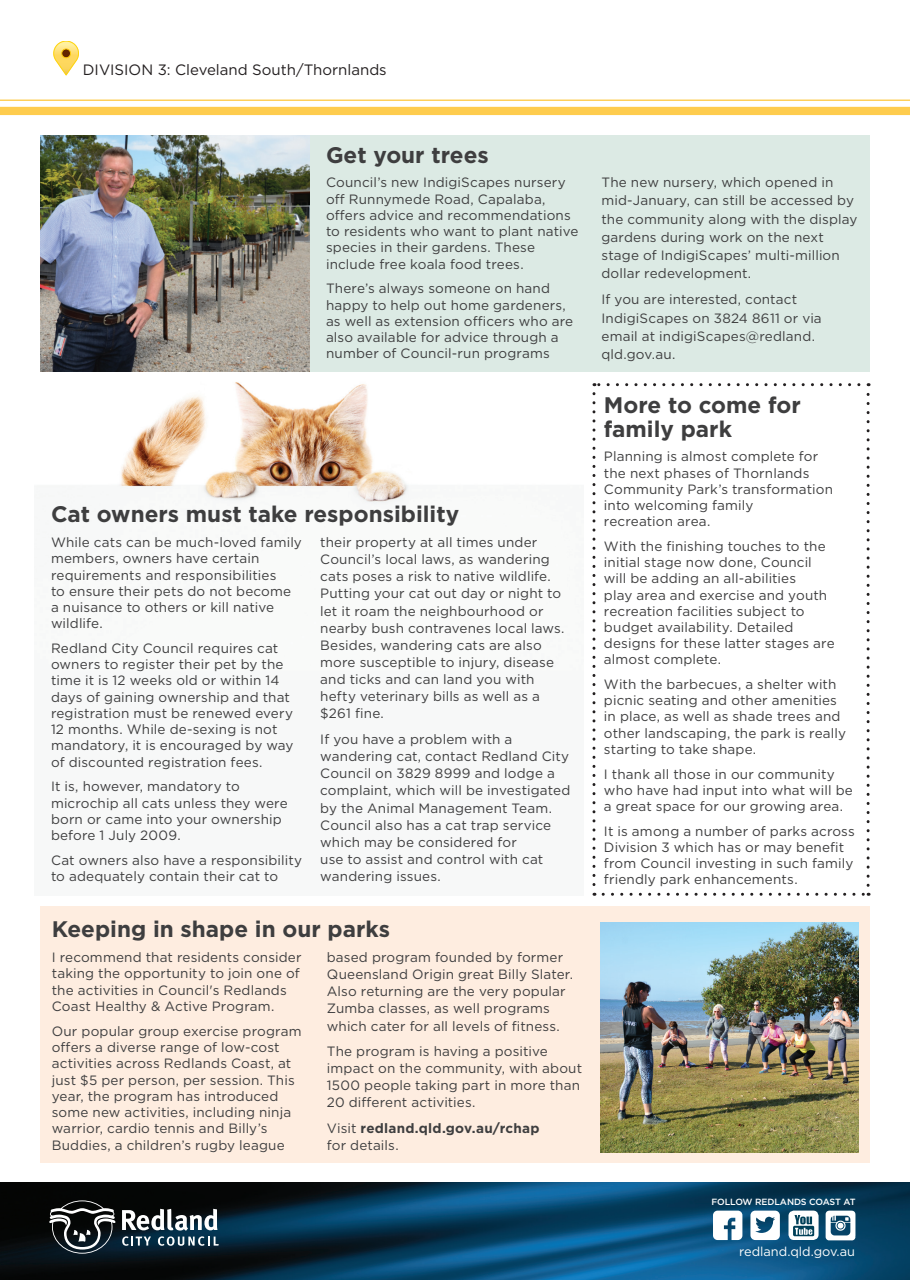
<style>
.page{position:relative;width:910px;height:1280px;background:#fff}
.page>*{position:absolute;margin:0;border:0;box-sizing:border-box;transform-origin:0 0}
.t1{font:700 22.5px/24px "Gotham";color:#3e3e3f}
.t2{font:15px "Gotham";color:#231f20}
.t3{font:13.5px/16.2px "Gotham";letter-spacing:.01em;color:#3e3e3f}
.t4{font:700 13.5px/17.1px "Gotham";letter-spacing:.015em;color:#3e3e3f}
.t5{font:12.75px "Gotham";color:#fff}
.t6{font:500 9px "Gotham";letter-spacing:-.015em;color:#fff}
.s1{font-weight:400}
</style>
<div class="page">
<img style="left:0;top:1182px;width:910px;height:98px">
<svg style="left:122px;top:1209px;width:97px;height:37px"></svg>
<svg style="left:49px;top:1200px;width:67px;height:54px;background:#3d4346"></svg>
<svg style="left:713px;top:1210px;width:29px;height:30px"></svg>
<svg style="left:750px;top:1210px;width:30px;height:30px"></svg>
<img style="left:823px;top:1208px;width:35px;height:36px">
<div style="left:788px;top:1210px;width:31px;height:30px;background:#fff;border-radius:5px"></div>
<img style="left:793px;top:1211px;width:24px;height:28px">
<img style="left:119px;top:382px;width:290px;height:122px">
<div style="left:40px;top:135px;width:830px;height:236px;background:#dceae4"></div>
<img style="left:40px;top:135px;width:269px;height:236px">
<div style="left:0;top:107px;width:910px;height:8px;background:#fecc4e"></div>
<hr style="left:0;top:100px;width:910px;height:1px;background:#fecc4e">
<svg style="left:54px;top:41px;width:25px;height:34px"></svg>
<div style="left:62px;top:49px;width:9px;height:9px;border:1px solid #feca0a;border-radius:50%"></div>
<div style="left:40px;top:906px;width:830px;height:257px;background:#feede0"></div>
<img style="left:601px;top:922px;width:258px;height:230px">
<svg style="left:592px;top:394px;width:3px;height:502px"></svg>
<svg style="left:603px;top:893px;width:266px;height:3px"></svg>
<svg style="left:867px;top:383px;width:3px;height:502px"></svg>
<svg style="left:594px;top:383px;width:265px;height:3px"></svg>
<p class="t2" style="left:83px;top:60px;width:305px">DIVISION 3: Cleveland South/Thornlands</p>
<h1 class="t1" style="left:326px;top:142px;width:164px">Get your trees</h1>
<p class="t3" style="left:326px;top:174px;width:254px">Council’s new IndigiScapes nursery off Runnymede Road, Capalaba, offers advice and recommendations to residents who want to plant native species in their gardens. These include free koala food trees.</p>
<p class="t3" style="left:326px;top:280px;width:249px">There’s always someone on hand happy to help out home gardeners, as well as extension officers who are also available for advice through a number of Council-run programs</p>
<h1 class="t1" style="left:51px;top:502px;width:410px">Cat owners must take responsibility</h1>
<p class="t3" style="left:51px;top:534px;width:252px">While cats can be much-loved family members, owners have certain requirements and responsibilities<br>to ensure their pets do not become a nuisance to others or kill native wildlife.</p>
<p class="t3" style="left:51px;top:640px;width:244px">Redland City Council requires cat owners to register their pet by the time it is 12 weeks old or within 14 days of gaining ownership and that registration must be renewed every 12 months. While de-sexing is not mandatory, it is encouraged by way of discounted registration fees.</p>
<p class="t3" style="left:51px;top:778px;width:238px">It is, however, mandatory to microchip all cats unless they were born or came into your ownership before 1 July 2009.</p>
<p class="t3" style="left:51px;top:851px;width:253px">Cat owners also have a responsibility to adequately contain their cat to</p>
<p class="t3" style="left:320px;top:533px;width:246px;line-height:17.1px">their property at all times under<br>Council’s local laws, as wandering cats poses a risk to native wildlife.<br>Putting your cat out day or night to let it roam the neighbourhood or nearby bush contravenes local laws.<br>Besides, wandering cats are also more susceptible to injury, disease and ticks and can land you with hefty veterinary bills as well as a $261 fine.</p>
<p class="t3" style="left:320px;top:730px;width:252px;line-height:17.1px">If you have a problem with a wandering cat, contact Redland City<br>Council on 3829 8999 and lodge a complaint, which will be investigated by the Animal Management Team.<br>Council also has a cat trap service which may be considered for<br>use to assist and control with cat wandering issues.</p>
<h1 class="t1" style="left:52px;top:917px;width:340px">Keeping in shape in our parks</h1>
<p class="t3" style="left:52px;top:949px;width:251px">I recommend that residents consider taking the opportunity to join one of the activities in Council's Redlands Coast Healthy &amp; Active Program.</p>
<p class="t3" style="left:52px;top:1022px;width:251px">Our popular group exercise program offers a diverse range of low-cost activities across Redlands Coast, at just $5 per person, per session. This year, the program has introduced some new activities, including ninja warrior, cardio tennis and Billy’s Buddies, a children’s rugby league</p>
<p class="t3" style="left:327px;top:949px;width:248px;line-height:17.1px">based program founded by former Queensland Origin great Billy Slater.<br>Also returning are the very popular Zumba classes, as well programs which cater for all levels of fitness.</p>
<p class="t3" style="left:327px;top:1042px;width:257px;line-height:17.1px">The program is having a positive impact on the community, with about<br>1500 people taking part in more than<br>20 different activities.</p>
<p class="t4" style="left:327px;top:1119px;width:214px"><span class="s1">Visit</span> redland.qld.gov.au/rchap <span class="s1">for details.</span></p>
<p class="t3" style="left:601px;top:173px;width:257px;line-height:18.1px">The new nursery, which opened in mid-January, can still be accessed by the community along with the display gardens during work on the next stage of IndigiScapes’ multi-million dollar redevelopment.</p>
<p class="t3" style="left:601px;top:290px;width:222px;line-height:18.1px">If you are interested, contact<br>IndigiScapes on 3824 8611 or via email at indigiScapes@redland. qld.gov.au.</p>
<h1 class="t1" style="left:604px;top:393px;width:198px">More to come for family park</h1>
<p class="t3" style="left:604px;top:448px;width:231px">Planning is almost complete for the next phases of Thornlands<br>Community Park’s transformation into welcoming family<br>recreation area.</p>
<p class="t3" style="left:604px;top:538px;width:232px">With the finishing touches to the initial stage now done, Council will be adding an all-abilities<br>play area and exercise and youth recreation facilities subject to budget availability. Detailed designs for these latter stages are almost complete.</p>
<p class="t3" style="left:604px;top:676px;width:244px">With the barbecues, a shelter with picnic seating and other amenities in place, as well as shade trees and other landscaping, the park is really starting to take shape.</p>
<p class="t3" style="left:604px;top:765px;width:250px">I thank all those in our community who have had input into what will be a great space for our growing area.</p>
<p class="t3" style="left:604px;top:822px;width:252px">It is among a number of parks across Division 3 which has or may benefit from Council investing in such family friendly park enhancements.</p>
<p class="t6" style="left:711px;top:1196px;width:146px">FOLLOW REDLANDS COAST AT</p>
<p class="t5" style="left:739px;top:1243px;width:117px">redland.qld.gov.au</p>
</div>
